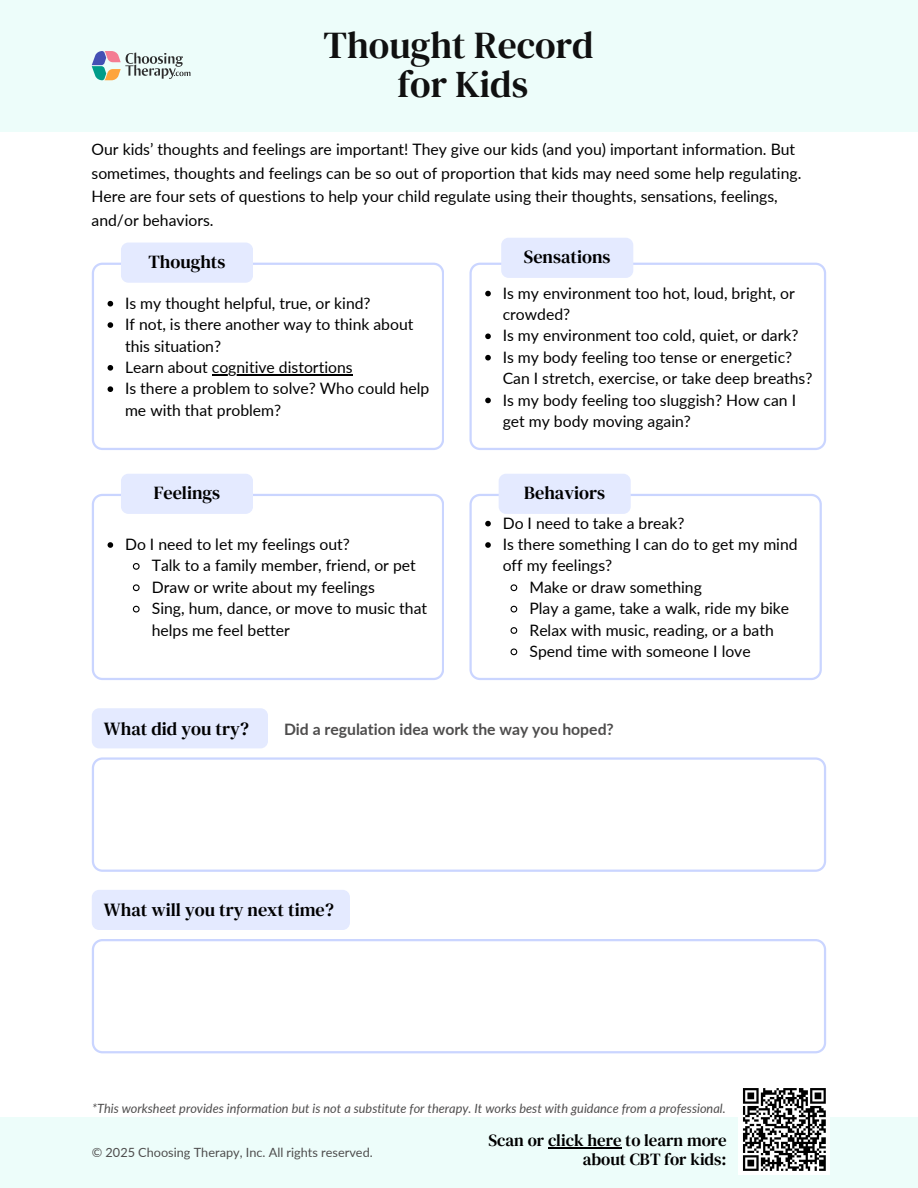
<style>
.page{position:relative;width:918px;height:1188px;background:#fff}
.page>*{position:absolute;margin:0;border:0;box-sizing:border-box;transform-origin:0 0}
.t1{font:37.8px/39.3px "DM Serif Text";color:#101010;text-align:center}
.t2{font:18.3px "DM Serif Text";color:#000}
.t3{font:16.95px/19.2px "DM Serif Text";color:#000;text-align:right}
.t4{font:15.75px/21.3px "Lato";color:#000}
.t5{font:700 15.75px "Lato";color:#4e4d4d}
.t6{font:italic 12.75px "Lato";color:#4e4d4d}
.t7{font:12.75px "Lato";color:#4e4d4d}
</style>
<div class="page">
<div style="left:0;top:0;width:918px;height:131px;background:#edfdfa"></div>
<div style="left:0;top:1118px;width:918px;height:70px;background:#edfdfa"></div>
<svg style="left:92px;top:263px;width:352px;height:187px"></svg>
<svg style="left:108px;top:301px;width:5px;height:6px"></svg>
<svg style="left:108px;top:322px;width:5px;height:6px"></svg>
<svg style="left:108px;top:365px;width:5px;height:6px"></svg>
<hr style="left:212px;top:374px;width:141px;height:1px;background:#000">
<svg style="left:108px;top:386px;width:5px;height:6px"></svg>
<div style="left:121px;top:243px;width:132px;height:40px;background:#e4eaff;border-radius:7px"></div>
<svg style="left:469px;top:263px;width:357px;height:187px"></svg>
<svg style="left:485px;top:291px;width:6px;height:5px"></svg>
<svg style="left:485px;top:334px;width:6px;height:5px"></svg>
<svg style="left:485px;top:355px;width:6px;height:6px"></svg>
<svg style="left:485px;top:398px;width:6px;height:5px"></svg>
<div style="left:501px;top:238px;width:132px;height:40px;background:#e4eaff;border-radius:7px"></div>
<svg style="left:92px;top:494px;width:352px;height:186px"></svg>
<svg style="left:108px;top:542px;width:5px;height:6px"></svg>
<svg style="left:132px;top:562px;width:8px;height:9px"></svg>
<svg style="left:132px;top:584px;width:8px;height:8px"></svg>
<svg style="left:132px;top:605px;width:8px;height:8px"></svg>
<div style="left:121px;top:474px;width:132px;height:40px;background:#e4eaff;border-radius:7px"></div>
<svg style="left:469px;top:494px;width:353px;height:186px"></svg>
<svg style="left:485px;top:521px;width:6px;height:5px"></svg>
<svg style="left:485px;top:542px;width:6px;height:6px"></svg>
<svg style="left:510px;top:584px;width:8px;height:8px"></svg>
<svg style="left:510px;top:605px;width:8px;height:8px"></svg>
<svg style="left:510px;top:626px;width:8px;height:9px"></svg>
<svg style="left:510px;top:648px;width:8px;height:8px"></svg>
<div style="left:499px;top:474px;width:132px;height:40px;background:#e4eaff;border-radius:7px"></div>
<div style="left:92px;top:708px;width:176px;height:40px;background:#e4eaff;border-radius:7px"></div>
<svg style="left:92px;top:757px;width:734px;height:115px"></svg>
<div style="left:92px;top:890px;width:258px;height:40px;background:#e4eaff;border-radius:7px"></div>
<svg style="left:92px;top:939px;width:734px;height:114px"></svg>
<div style="left:738px;top:1084px;width:92px;height:91px;background:#fff"></div>
<svg style="left:743px;top:1088px;width:83px;height:83px"></svg>
<hr style="left:548px;top:1147px;width:74px;height:1px;background:#000">
<svg style="left:92px;top:51px;width:98px;height:29px"></svg>
<p class="t1" style="left:324px;top:25px;width:272px">Thought Record for Kids</p>
<p class="t4" style="left:92px;top:137px;width:711px;line-height:23.7px">Our kids’ thoughts and feelings are important! They give our kids (and you) important information. But sometimes, thoughts and feelings can be so out of proportion that kids may need some help regulating.<br>Here are four sets of questions to help your child regulate using their thoughts, sensations, feelings, and/or behaviors.</p>
<p class="t2" style="left:149px;top:249px;width:78px">Thoughts</p>
<h4 class="t4" style="left:125px;top:292px;width:247px">Is my thought helpful, true, or kind?</h4>
<h2 class="t4" style="left:125px;top:313px;width:290px">If not, is there another way to think about this situation?</h2>
<p class="t4" style="left:125px;top:356px;width:229px">Learn about cognitive distortions</p>
<p class="t4" style="left:125px;top:378px;width:306px">Is there a problem to solve? Who could help</p>
<p class="t4" style="left:125px;top:399px;width:158px">me with that problem?</p>
<p class="t2" style="left:154px;top:480px;width:68px">Feelings</p>
<h2 class="t4" style="left:125px;top:533px;width:226px">Do I need to let my feelings out?</h2>
<p class="t4" style="left:152px;top:555px;width:266px">Talk to a family member, friend, or pet</p>
<p class="t4" style="left:152px;top:576px;width:225px">Draw or write about my feelings</p>
<p class="t4" style="left:152px;top:597px;width:277px">Sing, hum, dance, or move to music that helps me feel better</p>
<p class="t2" style="left:524px;top:244px;width:88px">Sensations</p>
<h2 class="t4" style="left:503px;top:282px;width:294px">Is my environment too hot, loud, bright, or crowded?</h2>
<p class="t4" style="left:503px;top:325px;width:297px">Is my environment too cold, quiet, or dark?</p>
<p class="t4" style="left:503px;top:346px;width:311px">Is my body feeling too tense or energetic?<br>Can I stretch, exercise, or take deep breaths?</p>
<p class="t4" style="left:503px;top:389px;width:295px">Is my body feeling too sluggish? How can I get my body moving again?</p>
<p class="t2" style="left:524px;top:480px;width:82px">Behaviors</p>
<h2 class="t4" style="left:503px;top:512px;width:183px">Do I need to take a break?</h2>
<p class="t4" style="left:503px;top:533px;width:296px">Is there something I can do to get my mind off my feelings?</p>
<p class="t4" style="left:529px;top:576px;width:174px">Make or draw something</p>
<p class="t4" style="left:529px;top:597px;width:261px">Play a game, take a walk, ride my bike</p>
<p class="t4" style="left:529px;top:619px;width:246px">Relax with music, reading, or a bath</p>
<p class="t4" style="left:529px;top:640px;width:223px">Spend time with someone I love</p>
<h2 class="t2" style="left:104px;top:716px;width:147px">What did you try?</h2>
<h2 class="t5" style="left:284px;top:720px;width:331px">Did a regulation idea work the way you hoped?</h2>
<h3 class="t2" style="left:104px;top:898px;width:232px">What will you try next time?</h3>
<p class="t6" style="left:92px;top:1101px;width:635px">*This worksheet provides information but is not a substitute for therapy. It works best with guidance from a professional.</p>
<p class="t3" style="left:489px;top:1130px;width:240px">Scan or click here to learn more about CBT for kids:</p>
<h1 class="t7" style="left:92px;top:1145px;width:283px">© 2025 Choosing Therapy, Inc. All rights reserved.</h1>
</div>
